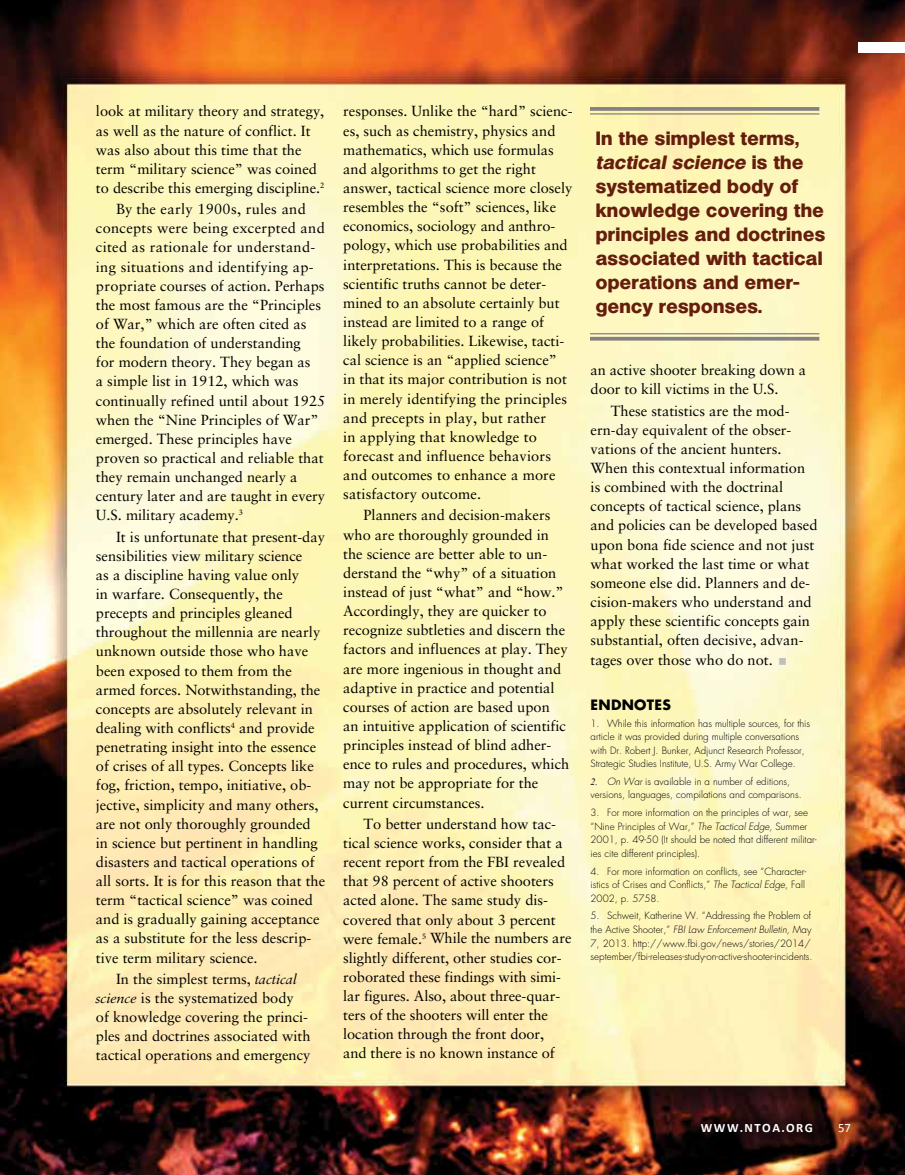
<style>
.page{position:relative;width:905px;height:1175px;background:#fff}
.page>*{position:absolute;margin:0;border:0;box-sizing:border-box;transform-origin:0 0}
.t1{font:700 18.75px/24px "Heroic";letter-spacing:.02em;color:#651e0d}
.t2{font:14.7px/19.2px "Sabon";color:#000}
.t3{font:700 13.8px "Futura";letter-spacing:.02em;color:#000}
.t4{font:700 12.75px "Calibri";letter-spacing:.12em;color:#fff}
.t5{font:12.75px "Calibri";color:#fff}
.t6{font:300 9.75px/13.5px "Futura";color:#000}
.s1{font-family:"Sabon Itlic"}
.s2{font-style:italic}
.s3{font-family:"Times New Roman";font-weight:400;font-style:italic}
</style>
<div class="page">
<img style="left:0;top:0;width:904px;height:1174px">
<div style="left:858px;top:42px;width:46px;height:11px;background:#fff"></div>
<div style="left:693px;top:1095px;width:205px;height:66px;background:#000;opacity:.75"></div>
<hr style="left:590px;top:333px;width:229px;height:1px;background:#858182">
<hr style="left:590px;top:337px;width:229px;height:3px;background:#858182">
<hr style="left:590px;top:113px;width:229px;height:2px;background:#858182">
<svg style="left:590px;top:107px;width:229px;height:4px"></svg>
<svg style="left:779px;top:657px;width:7px;height:7px"></svg>
<p class="t2" style="left:96px;top:101px;width:230px">look at military theory and strategy, as well as the nature of conflict. It was also about this time that the term “military science” was coined to describe this emerging discipline.<sup>2</sup></p>
<p class="t2" style="left:96px;top:199px;width:231px;text-indent:20px">By the early 1900s, rules and concepts were being excerpted and cited as rationale for understand&shy;ing situations and identifying ap&shy;propriate courses of action. Perhaps the most famous are the “Principles of War,” which are often cited as the foundation of understanding<br>for modern theory. They began as<br>a simple list in 1912, which was continually refined until about 1925 when the “Nine Principles of War” emerged. These principles have proven so practical and reliable that they remain unchanged nearly a century later and are taught in every U.S. military academy.<sup>3</sup></p>
<p class="t2" style="left:96px;top:527px;width:231px;text-indent:20px">It is unfortunate that present-day sensibilities view military science<br>as a discipline having value only<br>in warfare. Consequently, the precepts and principles gleaned throughout the millennia are nearly unknown outside those who have been exposed to them from the armed forces. Notwithstanding, the concepts are absolutely relevant in dealing with conflicts<sup>4</sup> and provide penetrating insight into the essence of crises of all types. Concepts like fog, friction, tempo, initiative, ob&shy;jective, simplicity and many others, are not only thoroughly grounded in science but pertinent in handling disasters and tactical operations of all sorts. It is for this reason that the term “tactical science” was coined and is gradually gaining acceptance as a substitute for the less descrip&shy;tive term military science.</p>
<p class="t2" style="left:96px;top:969px;width:216px;text-indent:20px">In the simplest terms, <span class="s1">tactical science</span> is the systematized body<br>of knowledge covering the princi&shy;ples and doctrines associated with tactical operations and emergency</p>
<p class="t2" style="left:343px;top:102px;width:231px">responses. Unlike the “hard” scienc&shy;es, such as chemistry, physics and mathematics, which use formulas and algorithms to get the right answer, tactical science more closely resembles the “soft” sciences, like economics, sociology and anthro&shy;pology, which use probabilities and interpretations. This is because the scientific truths cannot be deter&shy;mined to an absolute certainly but instead are limited to a range of likely probabilities. Likewise, tacti&shy;cal science is an “applied science” in that its major contribution is not in merely identifying the principles and precepts in play, but rather<br>in applying that knowledge to forecast and influence behaviors and outcomes to enhance a more satisfactory outcome.</p>
<p class="t2" style="left:343px;top:505px;width:227px;text-indent:20px">Planners and decision-makers who are thoroughly grounded in the science are better able to un&shy;derstand the “why” of a situation instead of just “what” and “how.” Accordingly, they are quicker to recognize subtleties and discern the factors and influences at play. They are more ingenious in thought and adaptive in practice and potential courses of action are based upon<br>an intuitive application of scientific principles instead of blind adher&shy;ence to rules and procedures, which may not be appropriate for the current circumstances.</p>
<p class="t2" style="left:343px;top:814px;width:230px;text-indent:20px">To better understand how tac&shy;tical science works, consider that a recent report from the FBI revealed that 98 percent of active shooters acted alone. The same study dis&shy;covered that only about 3 percent were female.<sup>5</sup> While the numbers are slightly different, other studies cor&shy;roborated these findings with simi&shy;lar figures. Also, about three-quar&shy;ters of the shooters will enter the location through the front door,<br>and there is no known instance of</p>
<p class="t1" style="left:595px;top:127px;width:231px">In the simplest terms, <span class="s2">tactical science</span> i s t h e systematized body of knowledge covering the principles and doctrines associated with tactical operations and emer&shy;gency responses.</p>
<p class="t2" style="left:590px;top:360px;width:217px">an active shooter breaking down a door to kill victims in the U.S.</p>
<p class="t2" style="left:590px;top:401px;width:228px;text-indent:20px">These statistics are the mod&shy;ern-day equivalent of the obser&shy;vations of the ancient hunters.<br>When this contextual information is combined with the doctrinal concepts of tactical science, plans and policies can be developed based upon bona fide science and not just what worked the last time or what someone else did. Planners and de&shy;cision-makers who understand and apply these scientific concepts gain substantial, often decisive, advan&shy;tages over those who do not.</p>
<p class="t3" style="left:590px;top:695px;width:82px">ENDNOTES</p>
<p class="t6" style="left:590px;top:716px;width:221px">1. While this information has multiple sources, for this article it was provided during multiple conversations with Dr. Robert J. Bunker, Adjunct Research Professor, Strategic Studies Institute, U.S. Army War College.</p>
<p class="t6" style="left:590px;top:775px;width:213px"><span class="s3">2.</span> <span class="s2">On War</span> is available in a number of editions, versions, languages, compilations and comparisons.</p>
<p class="t6" style="left:590px;top:806px;width:227px">3. For more information on the principles of war, see “Nine Principles of War,” <span class="s2">The Tactical Edge,</span> Summer 2001, p. 49-50 (It should be noted that different militar&shy;ies cite different principles).</p>
<p class="t6" style="left:590px;top:864px;width:217px">4. For more information on conflicts, see “Character&shy;istics of Crises and Conflicts,” <span class="s2">The Tactical Edge,</span> Fall<br>2002, p. 5758.</p>
<p class="t6" style="left:590px;top:909px;width:223px">5. Schweit, Katherine W. “Addressing the Problem of the Active Shooter,” <span class="s2">FBI Law Enforcement Bulletin,</span> May 7, 2013. http://www.fbi.gov/news/stories/2014/ september/fbi-releases-study-on-active-shooter-incidents.</p>
<p class="t4" style="left:700px;top:1119px;width:114px">WWW.NTOA.ORG</p>
<p class="t5" style="left:838px;top:1119px;width:14px">57</p>
</div>
